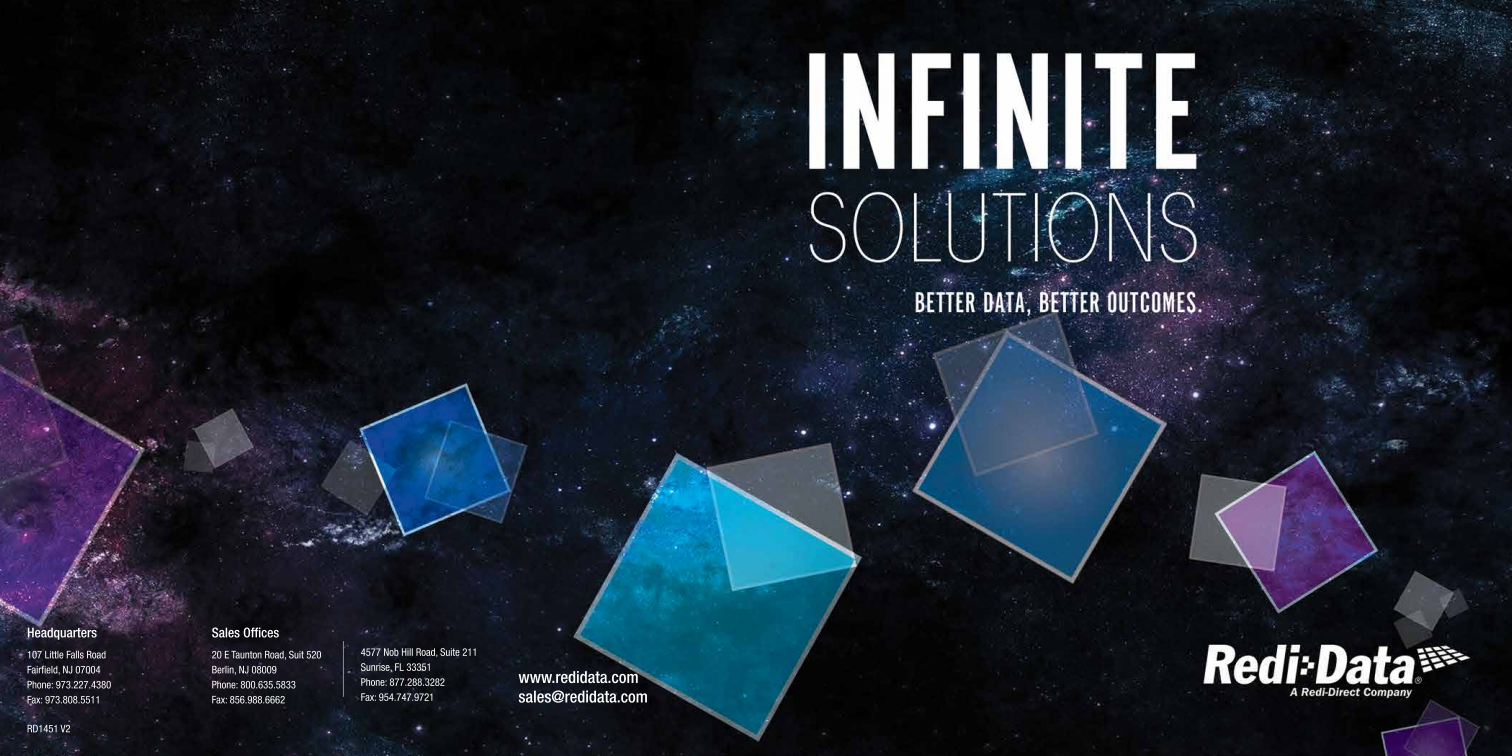
<style>
.page{position:relative;width:1512px;height:756px;background:#fff}
.page>*{position:absolute;margin:0;border:0;box-sizing:border-box;transform-origin:0 0}
.t1{font:500 condensed 16.5px/19.5px "Helvetica Neue";color:#fff}
.t2{font:500 condensed 13.5px "Helvetica Neue";color:#fff}
.t3{font:condensed 10.5px/15px "Helvetica Neue";color:#fff}
</style>
<div class="page">
<img style="left:0;top:0;width:1512px;height:756px">
<hr style="left:343px;top:641px;width:1px;height:56px;background:#fff">
<p class="t2" style="left:27px;top:625px;width:71px">Headquarters</p>
<p class="t3" style="left:27px;top:647px;width:86px">107 Little Falls Road<br>Fairfield, NJ 07004<br>Phone: 973.227.4380<br>Fax: 973.808.5511</p>
<p class="t3" style="left:27px;top:721px;width:45px">RD1451 V2</p>
<p class="t2" style="left:212px;top:625px;width:69px">Sales Offices</p>
<p class="t3" style="left:212px;top:647px;width:111px">20 E Taunton Road, Suit 520<br>Berlin, NJ 08009<br>Phone: 800.635.5833<br>Fax: 856.988.6662</p>
<p class="t3" style="left:361px;top:645px;width:118px">4577 Nob Hill Road, Suite 211<br>Sunrise, FL 33351<br>Phone: 877.288.3282<br>Fax: 954.747.9721</p>
<h1 class="t1" style="left:518px;top:667px;width:131px">www.redidata.com sales@redidata.com</h1>
</div>
